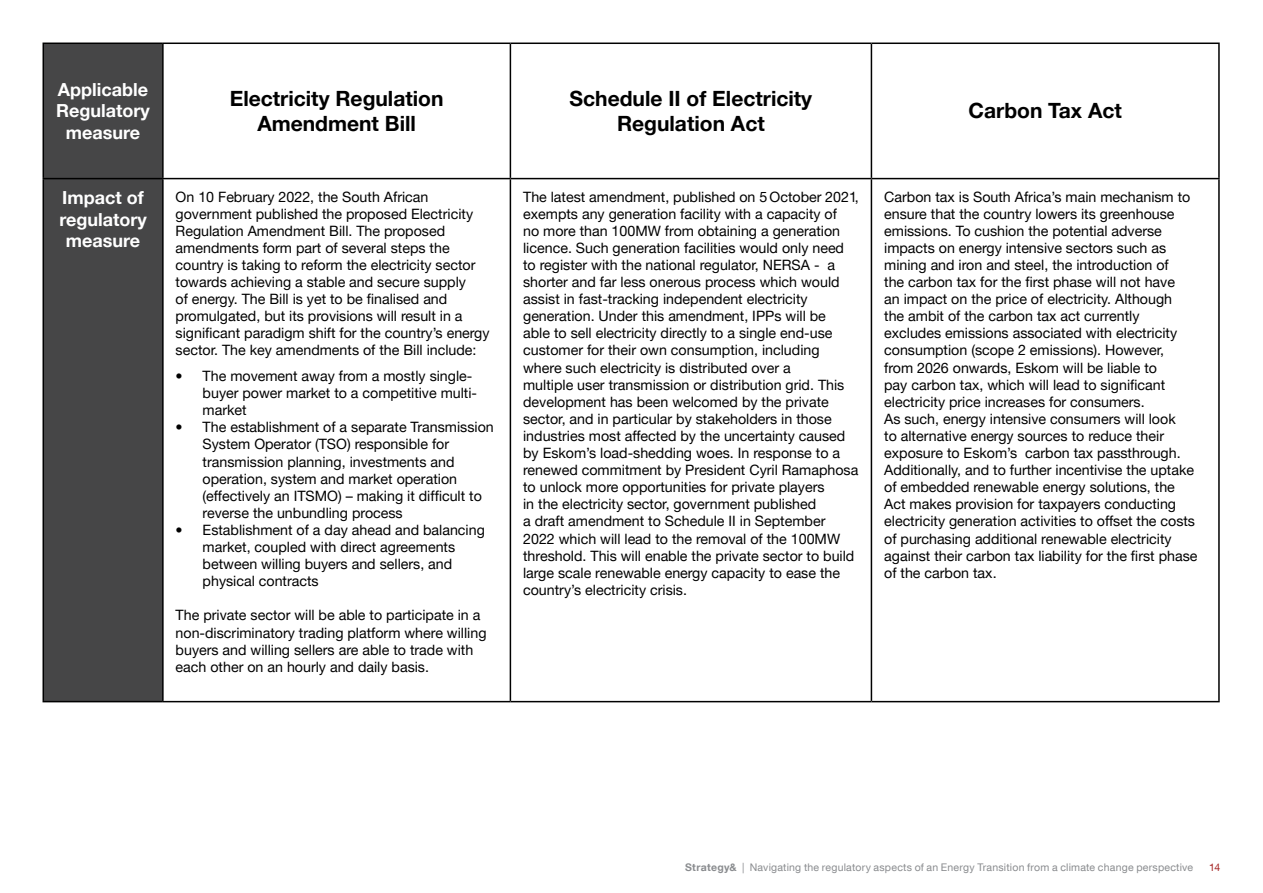
<style>
.page{position:relative;width:1263px;height:893px;background:#fff}
.page>*{position:absolute;margin:0;border:0;box-sizing:border-box;transform-origin:0 0}
.Sub-heading_A{font:700 21px/25.2px "Helvetica Neue LT Pro";color:#000;text-align:center}
.Sub-heading_A-2{font:700 18px/21.6px "Helvetica Neue LT Pro";color:#fff;text-align:center}
.Paragraph_A_i{font:14.25px/17.1px "Helvetica Neue LT Pro";color:#000}
.t1{font:10.5px "Helvetica Neue LT Com";letter-spacing:.02em;color:#8a8c8f}
.t2{font:10.5px "Helvetica Neue LT Com";color:#a3201f}
.s1{font-weight:700}
</style>
<div class="page">
<div style="left:44px;top:44px;width:118px;height:657px;background:#464647"></div>
<svg style="left:164px;top:44px;width:1054px;height:134px"></svg>
<hr style="left:43px;top:43px;width:120px;height:1px;background:#000">
<hr style="left:43px;top:44px;width:1px;height:134px;background:#000">
<hr style="left:163px;top:43px;width:347px;height:1px;background:#000">
<hr style="left:162px;top:44px;width:2px;height:134px;background:#000">
<hr style="left:510px;top:43px;width:361px;height:1px;background:#000">
<hr style="left:510px;top:44px;width:1px;height:134px;background:#000">
<hr style="left:871px;top:43px;width:349px;height:1px;background:#000">
<hr style="left:871px;top:44px;width:1px;height:134px;background:#000">
<hr style="left:1218px;top:44px;width:2px;height:134px;background:#000">
<hr style="left:43px;top:178px;width:120px;height:1px;background:#000">
<hr style="left:43px;top:179px;width:1px;height:522px;background:#000">
<hr style="left:163px;top:178px;width:347px;height:1px;background:#000">
<hr style="left:162px;top:179px;width:2px;height:522px;background:#000">
<hr style="left:510px;top:178px;width:361px;height:1px;background:#000">
<hr style="left:510px;top:179px;width:1px;height:522px;background:#000">
<hr style="left:871px;top:178px;width:349px;height:1px;background:#000">
<hr style="left:871px;top:179px;width:1px;height:522px;background:#000">
<hr style="left:1218px;top:179px;width:2px;height:522px;background:#000">
<hr style="left:43px;top:701px;width:120px;height:1px;background:#000">
<hr style="left:163px;top:701px;width:347px;height:1px;background:#000">
<hr style="left:510px;top:701px;width:361px;height:1px;background:#000">
<hr style="left:871px;top:701px;width:349px;height:1px;background:#000">
<p class="Sub-heading_A-2" style="left:56px;top:78px;width:95px">Applicable<br>Regulatory measure</p>
<p class="Sub-heading_A" style="left:230px;top:85px;width:215px">Electricity Regulation<br>Amendment Bill</p>
<p class="Sub-heading_A" style="left:570px;top:85px;width:244px">Schedule II of Electricity<br>Regulation Act</p>
<p class="Sub-heading_A-2" style="left:59px;top:187px;width:89px">Impact of regulatory measure</p>
<p class="Paragraph_A_i" style="left:176px;top:188px;width:315px">On 10 February 2022, the South African government published the proposed Electricity Regulation Amendment Bill. The proposed amendments form part of several steps the country is taking to reform the electricity sector towards achieving a stable and secure supply<br>of energy. The Bill is yet to be finalised and promulgated, but its provisions will result in a significant paradigm shift for the country’s energy sector. The key amendments of the Bill include:</p>
<p class="Paragraph_A_i" style="left:203px;top:367px;width:276px;text-indent:-27px">• The movement away from a mostly single&shy;buyer power market to a competitive multi&shy;market</p>
<p class="Paragraph_A_i" style="left:203px;top:418px;width:293px;text-indent:-27px">• The establishment of a separate Transmission System Operator (TSO) responsible for transmission planning, investments and operation, system and market operation (effectively an ITSMO) – making it difficult to reverse the unbundling process</p>
<p class="Paragraph_A_i" style="left:203px;top:521px;width:284px;text-indent:-27px">• Establishment of a day ahead and balancing market, coupled with direct agreements between willing buyers and sellers, and physical contracts</p>
<p class="Paragraph_A_i" style="left:176px;top:606px;width:312px">The private sector will be able to participate in a non-discriminatory trading platform where willing buyers and willing sellers are able to trade with each other on an hourly and daily basis.</p>
<p class="Paragraph_A_i" style="left:523px;top:188px;width:337px">The latest amendment, published on 5 October 2021,</p>
<p class="Paragraph_A_i" style="left:523px;top:205px;width:337px">exempts any generation facility with a capacity of<br>no more than 100MW from obtaining a generation licence. Such generation facilities would only need to register with the national regulator, NERSA - a shorter and far less onerous process which would assist in fast-tracking independent electricity generation. Under this amendment, IPPs will be<br>able to sell electricity directly to a single end-use customer for their own consumption, including where such electricity is distributed over a<br>multiple user transmission or distribution grid. This development has been welcomed by the private sector, and in particular by stakeholders in those industries most affected by the uncertainty caused by Eskom’s load-shedding woes. In response to a renewed commitment by President Cyril Ramaphosa to unlock more opportunities for private players<br>in the electricity sector, government published<br>a draft amendment to Schedule II in September 2022 which will lead to the removal of the 100MW threshold. This will enable the private sector to build large scale renewable energy capacity to ease the country’s electricity crisis.</p>
<p class="Sub-heading_A" style="left:968px;top:98px;width:155px">Carbon Tax Act</p>
<p class="Paragraph_A_i" style="left:884px;top:188px;width:315px">Carbon tax is South Africa’s main mechanism to ensure that the country lowers its greenhouse emissions. To cushion the potential adverse impacts on energy intensive sectors such as mining and iron and steel, the introduction of<br>the carbon tax for the first phase will not have<br>an impact on the price of electricity. Although<br>the ambit of the carbon tax act currently excludes emissions associated with electricity consumption (scope 2 emissions). However,<br>from 2026 onwards, Eskom will be liable to<br>pay carbon tax, which will lead to significant electricity price increases for consumers.<br>As such, energy intensive consumers will look<br>to alternative energy sources to reduce their exposure to Eskom’s carbon tax passthrough.<br>Additionally, and to further incentivise the uptake of embedded renewable energy solutions, the Act makes provision for taxpayers conducting electricity generation activities to offset the costs of purchasing additional renewable electricity against their carbon tax liability for the first phase of the carbon tax.</p>
<p class="t1" style="left:685px;top:860px;width:509px"><span class="s1">Strategy&amp;</span> | Navigating the regulatory aspects of an Energy Transition from a climate change perspective</p>
<p class="t2" style="left:1209px;top:860px;width:13px">14</p>
</div>
